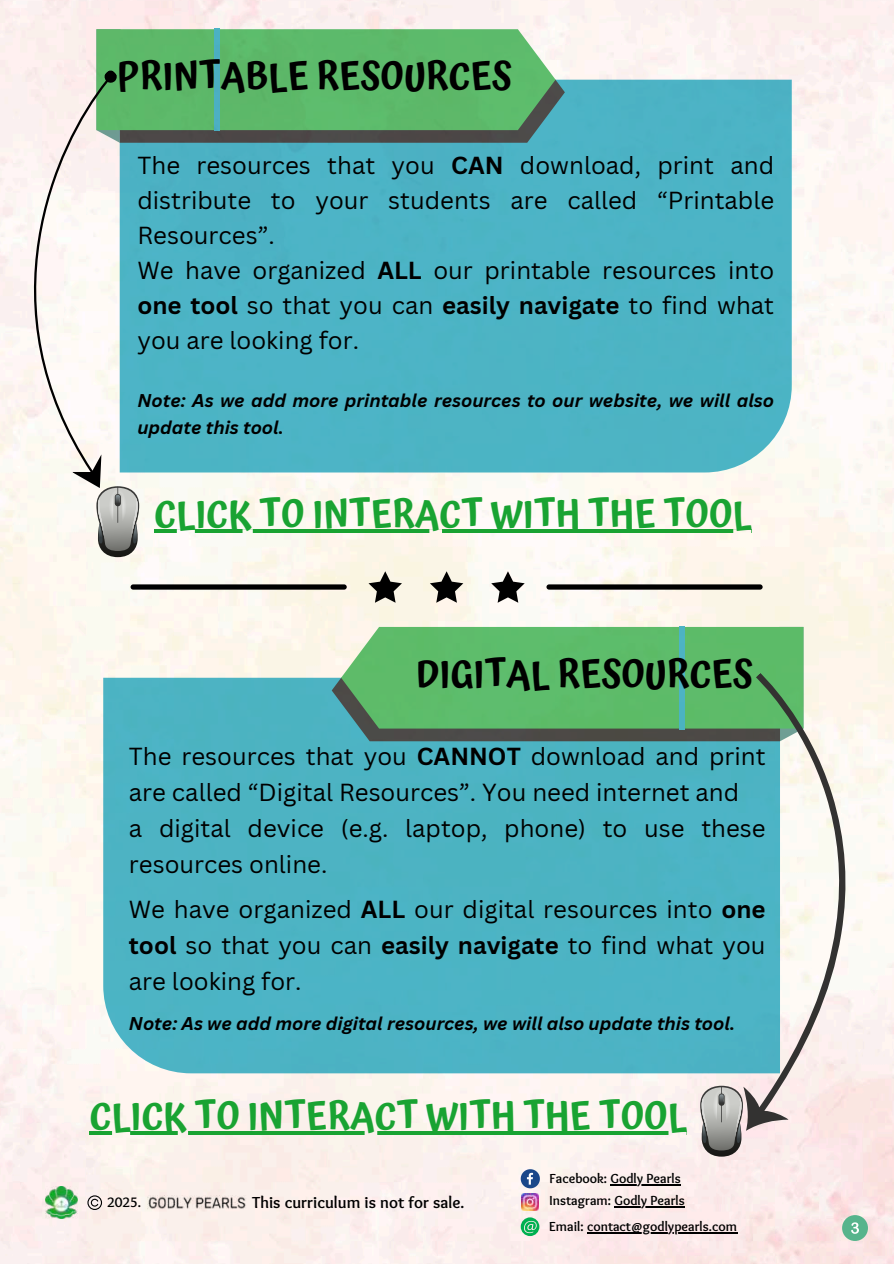
<style>
.page{position:relative;width:894px;height:1264px;background:#fff}
.page>*{position:absolute;margin:0;border:0;box-sizing:border-box;transform-origin:0 0}
.t1{font:600 37.5px "Atma";color:#19a332}
.t2{font:600 37.5px "Atma";color:#000}
.t3{font:24px/34.8px "Canva Sans";color:#000}
.t4{font:italic 700 18px/27px "Canva Sans";color:#000}
.t5{font:700 16.65px "Sukar";color:#000}
.t6{font:700 14.25px "Sukar";color:#000}
.t7{font:700 13.65px/22.4px "Sukar";color:#000}
.s1{font-weight:700}
</style>
<div class="page">
<img style="left:0;top:0;width:893px;height:1263px">
<svg style="left:87px;top:1195px;width:15px;height:14px"></svg>
<img style="left:147px;top:1195px;width:99px;height:14px">
<img style="left:46px;top:1186px;width:31px;height:32px">
<svg style="left:520px;top:1217px;width:19px;height:18px"></svg>
<hr style="left:587px;top:1232px;width:149px;height:1px;background:#000">
<svg style="left:520px;top:1169px;width:19px;height:19px"></svg>
<hr style="left:610px;top:1184px;width:70px;height:1px;background:#000">
<img style="left:521px;top:1193px;width:17px;height:17px">
<hr style="left:614px;top:1206px;width:70px;height:1px;background:#000">
<svg style="left:841px;top:1214px;width:26px;height:26px"></svg>
<svg style="left:850px;top:1222px;width:8px;height:11px"></svg>
<div style="left:120px;top:80px;width:671px;height:392px;background:#4db4c6"></div>
<svg style="left:117px;top:29px;width:447px;height:114px;background:#586263"></svg>
<div style="left:96px;top:29px;width:459px;height:101px;background:#5cba69"></div>
<div style="left:215px;top:28px;width:5px;height:103px;background:#4bafc2"></div>
<svg style="left:96px;top:486px;width:43px;height:71px;background:#a1a19d"></svg>
<hr style="left:154px;top:529px;width:597px;height:4px;background:#19a332">
<svg style="left:0;top:70px;width:117px;height:418px;fill:#fdf5f2"></svg>
<svg style="left:430px;top:571px;width:33px;height:31px"></svg>
<svg style="left:368px;top:571px;width:34px;height:31px"></svg>
<svg style="left:491px;top:571px;width:33px;height:31px"></svg>
<div style="left:130px;top:584px;width:216px;height:5px;background:#000;border-radius:3px"></div>
<div style="left:546px;top:584px;width:216px;height:5px;background:#000;border-radius:3px"></div>
<div style="left:103px;top:677px;width:640px;height:396px;background:#4cb3c4"></div>
<svg style="left:331px;top:627px;width:412px;height:114px;background:#5a6864"></svg>
<div style="left:341px;top:627px;width:462px;height:101px;background:#5ebb69"></div>
<div style="left:678px;top:626px;width:6px;height:103px;background:#4db3c3"></div>
<svg style="left:700px;top:1085px;width:42px;height:71px;background:#a09f9c"></svg>
<svg style="left:743px;top:673px;width:109px;height:457px"></svg>
<svg style="left:89px;top:1130px;width:597px;height:4px;background:#62bc6e"></svg>
<h1 class="t2" style="left:117px;top:49px;width:396px">PRINTABLE RESOURCES</h1>
<p class="t3" style="left:137px;top:148px;width:638px">The resources that you <span class="s1">CAN</span> download, print and distribute to your students are called &lt;Printable Resources=.<br>We have organized <span class="s1">ALL</span> our printable resources into <span class="s1">one tool</span> so that you can <span class="s1">easily navigate</span> to find what you are looking for.</p>
<p class="t4" style="left:137px;top:387px;width:638px">Note: As we add more printable resources to our website, we will also update this tool.</p>
<h1 class="t1" style="left:154px;top:488px;width:599px">CLICK TO INTERACT WITH THE TOOL</h1>
<h1 class="t2" style="left:416px;top:647px;width:337px">DIGITAL RESOURCES</h1>
<p class="t3" style="left:129px;top:738px;width:638px;line-height:36px">The resources that you <span class="s1">CANNOT</span> download and print are called &lt;Digital Resources=. You need internet and<br>a digital device (e.g. laptop, phone) to use these resources online.</p>
<p class="t3" style="left:129px;top:891px;width:638px;line-height:36px;text-align:justify">We have organized <span class="s1">ALL</span> our digital resources into <span class="s1">one tool</span> so that you can <span class="s1">easily navigate</span> to find what you are looking for.</p>
<p class="t4" style="left:129px;top:1010px;width:607px">Note: As we add more digital resources, we will also update this tool.</p>
<h1 class="t1" style="left:89px;top:1089px;width:599px">CLICK TO INTERACT WITH THE TOOL</h1>
<p class="t6" style="left:107px;top:1194px;width:35px">2025.</p>
<p class="t5" style="left:252px;top:1192px;width:214px">This curriculum is not for sale.</p>
<p class="t7" style="left:549px;top:1168px;width:137px">Facebook: Godly Pearls<br>Instagram: Godly Pearls</p>
<p class="t7" style="left:549px;top:1216px;width:189px">Email: contact@godlypearls.com</p>
</div>
